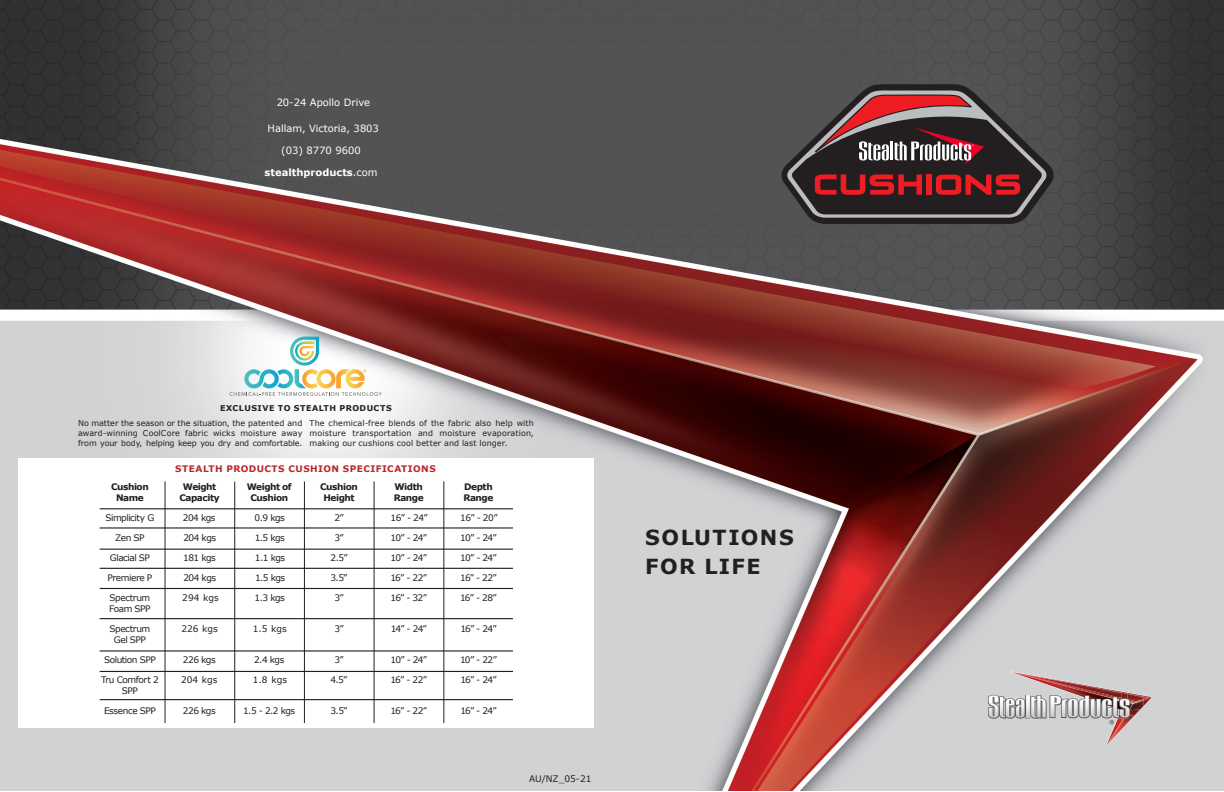
<style>
.page{position:relative;width:1224px;height:792px;background:#fff}
.page>*{position:absolute;margin:0;border:0;box-sizing:border-box;transform-origin:0 0}
.t1{font:700 20.7px/29.3px "Verdana";letter-spacing:.075em;color:#231f20}
.t2{font:10px "Verdana";letter-spacing:-.005em;color:#fff}
.t3{font:700 10px "Verdana";color:#fff}
.t4{font:9px/11px "Verdana";letter-spacing:-.06em;color:#231f20;text-align:center}
.t5{font:700 9px/11px "Verdana";letter-spacing:-.05em;color:#231f20;text-align:center}
.t6{font:700 9px "Verdana";letter-spacing:.05em;color:#b6282d}
.t7{font:8px/10px "Verdana";letter-spacing:.005em;color:#231f20;text-align:justify}
.t8{font:700 8px "Verdana";letter-spacing:.055em;color:#231f20}
.s1{font-weight:400}
</style>
<div class="page">
<img style="left:1px;top:0;width:1223px;height:791px">
<svg style="left:988px;top:671px;width:165px;height:75px;background:#c5bbbc"></svg>
<svg style="left:782px;top:84px;width:272px;height:140px;background:#594042"></svg>
<svg style="left:230px;top:337px;width:152px;height:59px"></svg>
<div style="left:18px;top:459px;width:576px;height:269px;background:#fff"></div>
<hr style="left:100px;top:528px;width:413px;height:1px;background:#231f20">
<hr style="left:100px;top:509px;width:413px;height:1px;background:#231f20">
<hr style="left:100px;top:549px;width:413px;height:1px;background:#231f20">
<hr style="left:100px;top:568px;width:413px;height:1px;background:#231f20">
<hr style="left:100px;top:588px;width:413px;height:1px;background:#231f20">
<hr style="left:100px;top:618px;width:413px;height:1px;background:#231f20">
<hr style="left:100px;top:651px;width:413px;height:1px;background:#231f20">
<hr style="left:100px;top:671px;width:413px;height:1px;background:#231f20">
<hr style="left:100px;top:699px;width:413px;height:1px;background:#231f20">
<hr style="left:165px;top:481px;width:1px;height:242px;background:#231f20">
<hr style="left:234px;top:481px;width:1px;height:242px;background:#231f20">
<hr style="left:304px;top:481px;width:1px;height:242px;background:#231f20">
<hr style="left:374px;top:481px;width:1px;height:242px;background:#231f20">
<hr style="left:444px;top:481px;width:1px;height:242px;background:#231f20">
<p class="t2" style="left:277px;top:96px;width:95px">20-24 Apollo Drive</p>
<p class="t2" style="left:268px;top:121px;width:113px">Hallam, Victoria, 3803</p>
<p class="t2" style="left:281px;top:143px;width:81px">(03) 8770 9600</p>
<p class="t3" style="left:265px;top:166px;width:114px">stealthproducts<span class="s1">.com</span></p>
<p class="t8" style="left:220px;top:403px;width:173px">EXCLUSIVE TO STEALTH PRODUCTS</p>
<p class="t7" style="left:78px;top:418px;width:226px">No matter the season or the situation, the patented and award-winning CoolCore fabric wicks moisture away from your body, helping keep you dry and comfortable.</p>
<p class="t7" style="left:310px;top:418px;width:226px">The chemical-free blends of the fabric also help with moisture transportation and moisture evaporation, making our cushions cool better and last longer.</p>
<p class="t5" style="left:111px;top:482px;width:39px">Cushion<br>Name</p>
<p class="t4" style="left:106px;top:513px;width:50px">Simplicity G</p>
<p class="t4" style="left:115px;top:533px;width:31px">Zen SP</p>
<p class="t4" style="left:110px;top:553px;width:42px">Glacial SP</p>
<p class="t4" style="left:107px;top:573px;width:46px">Premiere P</p>
<p class="t4" style="left:109px;top:593px;width:43px;text-align:left">Spectrum<br>Foam SPP</p>
<p class="t4" style="left:110px;top:624px;width:42px">Spectrum<br>Gel SPP</p>
<p class="t4" style="left:104px;top:655px;width:53px">Solution SPP</p>
<p class="t4" style="left:101px;top:675px;width:59px">Tru Comfort 2<br>SPP</p>
<p class="t4" style="left:104px;top:706px;width:53px">Essence SPP</p>
<p class="t6" style="left:175px;top:463px;width:262px">STEALTH PRODUCTS CUSHION SPECIFICATIONS</p>
<p class="t5" style="left:464px;top:481px;width:31px;text-align:left">Depth<br>Range</p>
<p class="t4" style="left:460px;top:513px;width:39px">16” - 20”</p>
<p class="t4" style="left:460px;top:533px;width:38px">10” - 24”</p>
<p class="t4" style="left:460px;top:553px;width:38px">10” - 24”</p>
<p class="t4" style="left:460px;top:573px;width:38px">16” - 22”</p>
<p class="t4" style="left:460px;top:593px;width:38px">16” - 28”</p>
<p class="t4" style="left:460px;top:624px;width:38px">16” - 24”</p>
<p class="t4" style="left:460px;top:655px;width:38px">10” - 22”</p>
<p class="t4" style="left:460px;top:675px;width:38px">16” - 24”</p>
<p class="t4" style="left:460px;top:706px;width:38px">16” - 24”</p>
<p class="t5" style="left:394px;top:482px;width:31px;text-align:left">Width<br>Range</p>
<p class="t4" style="left:391px;top:513px;width:39px">16” - 24”</p>
<p class="t4" style="left:391px;top:533px;width:38px">10” - 24”</p>
<p class="t4" style="left:391px;top:553px;width:38px">10” - 24”</p>
<p class="t4" style="left:390px;top:573px;width:38px">16” - 22”</p>
<p class="t4" style="left:391px;top:593px;width:38px">16” - 32”</p>
<p class="t4" style="left:391px;top:624px;width:38px">14” - 24”</p>
<p class="t4" style="left:391px;top:655px;width:38px">10” - 24”</p>
<p class="t4" style="left:391px;top:675px;width:38px">16” - 22”</p>
<p class="t4" style="left:391px;top:706px;width:38px">16” - 22”</p>
<p class="t5" style="left:247px;top:482px;width:46px">Weight of<br>Cushion</p>
<p class="t4" style="left:255px;top:512px;width:32px">0.9 kgs</p>
<p class="t4" style="left:255px;top:532px;width:32px">1.5 kgs</p>
<p class="t4" style="left:255px;top:552px;width:32px">1.1 kgs</p>
<p class="t4" style="left:255px;top:572px;width:32px">1.5 kgs</p>
<p class="t4" style="left:255px;top:592px;width:32px">1.3 kgs</p>
<p class="t4" style="left:253px;top:623px;width:36px">1.5 kgs</p>
<p class="t4" style="left:254px;top:654px;width:32px">2.4 kgs</p>
<p class="t4" style="left:253px;top:674px;width:36px">1.8 kgs</p>
<p class="t4" style="left:243px;top:705px;width:54px">1.5 - 2.2 kgs</p>
<p class="t5" style="left:320px;top:482px;width:39px">Cushion<br>Height</p>
<p class="t4" style="left:334px;top:513px;width:11px">2”</p>
<p class="t4" style="left:334px;top:533px;width:11px">3”</p>
<p class="t4" style="left:331px;top:553px;width:18px">2.5”</p>
<p class="t4" style="left:331px;top:573px;width:18px">3.5”</p>
<p class="t4" style="left:334px;top:593px;width:11px">3”</p>
<p class="t4" style="left:334px;top:624px;width:11px">3”</p>
<p class="t4" style="left:334px;top:655px;width:11px">3”</p>
<p class="t4" style="left:331px;top:675px;width:18px">4.5”</p>
<p class="t4" style="left:331px;top:706px;width:18px">3.5”</p>
<p class="t5" style="left:179px;top:482px;width:42px">Weight<br>Capacity</p>
<p class="t4" style="left:183px;top:512px;width:34px">204 kgs</p>
<p class="t4" style="left:183px;top:532px;width:34px">204 kgs</p>
<p class="t4" style="left:183px;top:552px;width:34px">181 kgs</p>
<p class="t4" style="left:183px;top:572px;width:34px">204 kgs</p>
<p class="t4" style="left:182px;top:592px;width:38px">294 kgs</p>
<p class="t4" style="left:181px;top:623px;width:38px">226 kgs</p>
<p class="t4" style="left:183px;top:654px;width:34px">226 kgs</p>
<p class="t4" style="left:181px;top:674px;width:38px">204 kgs</p>
<p class="t4" style="left:183px;top:705px;width:34px">226 kgs</p>
<p class="t4" style="left:529px;top:773px;width:64px">AU/NZ_05-21</p>
<p class="t1" style="left:645px;top:523px;width:150px">SOLUTIONS<br>FOR LIFE</p>
</div>
